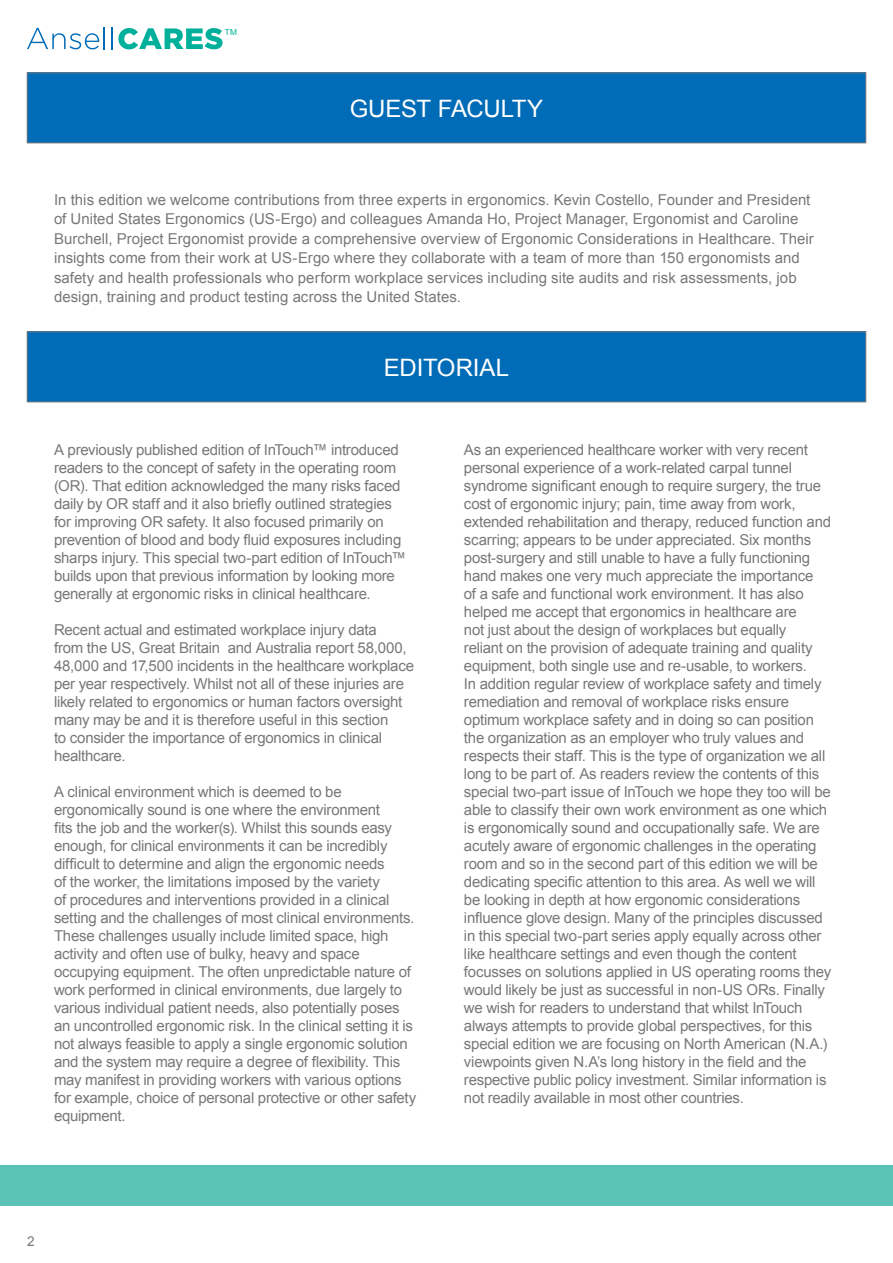
<style>
.page{position:relative;width:893px;height:1263px;background:#fff}
.page>*{position:absolute;margin:0;border:0;box-sizing:border-box;transform-origin:0 0}
.t1{font:24px "Arial";letter-spacing:-.01em;color:#fff}
.t2{font:15px/18px "Arial";letter-spacing:-.015em;color:#78787a}
.t3{font:15px/19.5px "Arial";letter-spacing:.005em;color:#78787a}
.t4{font:13.5px "Arial";color:#78787a}
.t5{font:8.25px "Arial";color:#00b09b}
</style>
<div class="page">
<svg style="left:27px;top:27px;width:78px;height:22px"></svg>
<hr style="left:111px;top:27px;width:2px;height:22px;background:#006bb6">
<svg style="left:118px;top:28px;width:105px;height:21px"></svg>
<div style="left:0;top:1165px;width:893px;height:40px;background:#5ac3b5"></div>
<div style="left:27px;top:73px;width:839px;height:70px;background:#006bb6"></div>
<div style="left:27px;top:73px;width:839px;height:70px;border:1px solid #78787a"></div>
<div style="left:27px;top:332px;width:839px;height:70px;background:#006bb6"></div>
<div style="left:27px;top:332px;width:839px;height:70px;border:1px solid #78787a"></div>
<p class="t5" style="left:225px;top:27px;width:14px">TM</p>
<h1 class="t1" style="left:350px;top:92px;width:195px">GUEST FACULTY</h1>
<p class="t3" style="left:54px;top:190px;width:761px">In this edition we welcome contributions from three experts in ergonomics. Kevin Costello, Founder and President of United States Ergonomics (US-Ergo) and colleagues Amanda Ho, Project Manager, Ergonomist and Caroline Burchell, Project Ergonomist provide a comprehensive overview of Ergonomic Considerations in Healthcare. Their insights come from their work at US-Ergo where they collaborate with a team of more than 150 ergonomists and safety and health professionals who perform workplace services including site audits and risk assessments, job design, training and product testing across the United States.</p>
<h1 class="t1" style="left:384px;top:351px;width:127px">EDITORIAL</h1>
<p class="t2" style="left:54px;top:441px;width:354px">A previously published edition of InTouch™ introduced readers to the concept of safety in the operating room (OR). That edition acknowledged the many risks faced daily by OR staff and it also briefly outlined strategies for improving OR safety. It also focused primarily on prevention of blood and body fluid exposures including sharps injury. This special two-part edition of InTouch™ builds upon that previous information by looking more generally at ergonomic risks in clinical healthcare.</p>
<p class="t2" style="left:54px;top:621px;width:362px">Recent actual and estimated workplace injury data<br>from the US, Great Britain and Australia report 58,000, 48,000 and 17,500 incidents in the healthcare workplace per year respectively. Whilst not all of these injuries are likely related to ergonomics or human factors oversight many may be and it is therefore useful in this section<br>to consider the importance of ergonomics in clinical healthcare.</p>
<p class="t2" style="left:54px;top:783px;width:364px">A clinical environment which is deemed to be ergonomically sound is one where the environment<br>fits the job and the worker(s). Whilst this sounds easy enough, for clinical environments it can be incredibly difficult to determine and align the ergonomic needs<br>of the worker, the limitations imposed by the variety<br>of procedures and interventions provided in a clinical setting and the challenges of most clinical environments.<br>These challenges usually include limited space, high activity and often use of bulky, heavy and space occupying equipment. The often unpredictable nature of work performed in clinical environments, due largely to various individual patient needs, also potentially poses an uncontrolled ergonomic risk. In the clinical setting it is not always feasible to apply a single ergonomic solution and the system may require a degree of flexibility. This may manifest in providing workers with various options for example, choice of personal protective or other safety equipment.</p>
<p class="t2" style="left:464px;top:441px;width:369px">As an experienced healthcare worker with very recent personal experience of a work-related carpal tunnel syndrome significant enough to require surgery, the true cost of ergonomic injury; pain, time away from work, extended rehabilitation and therapy, reduced function and scarring; appears to be under appreciated. Six months post-surgery and still unable to have a fully functioning hand makes one very much appreciate the importance<br>of a safe and functional work environment. It has also helped me accept that ergonomics in healthcare are<br>not just about the design of workplaces but equally<br>reliant on the provision of adequate training and quality equipment, both single use and re-usable, to workers.<br>In addition regular review of workplace safety and timely remediation and removal of workplace risks ensure optimum workplace safety and in doing so can position the organization as an employer who truly values and respects their staff. This is the type of organization we all long to be part of. As readers review the contents of this special two-part issue of InTouch we hope they too will be able to classify their own work environment as one which is ergonomically sound and occupationally safe. We are acutely aware of ergonomic challenges in the operating room and so in the second part of this edition we will be dedicating specific attention to this area. As well we will be looking in depth at how ergonomic considerations influence glove design. Many of the principles discussed in this special two-part series apply equally across other like healthcare settings and even though the content focusses on solutions applied in US operating rooms they would likely be just as successful in non-US ORs. Finally we wish for readers to understand that whilst InTouch always attempts to provide global perspectives, for this special edition we are focusing on North American (N.A.) viewpoints given N.A’s long history in the field and the respective public policy investment. Similar information is not readily available in most other countries.</p>
<p class="t4" style="left:27px;top:1232px;width:9px">2</p>
</div>
